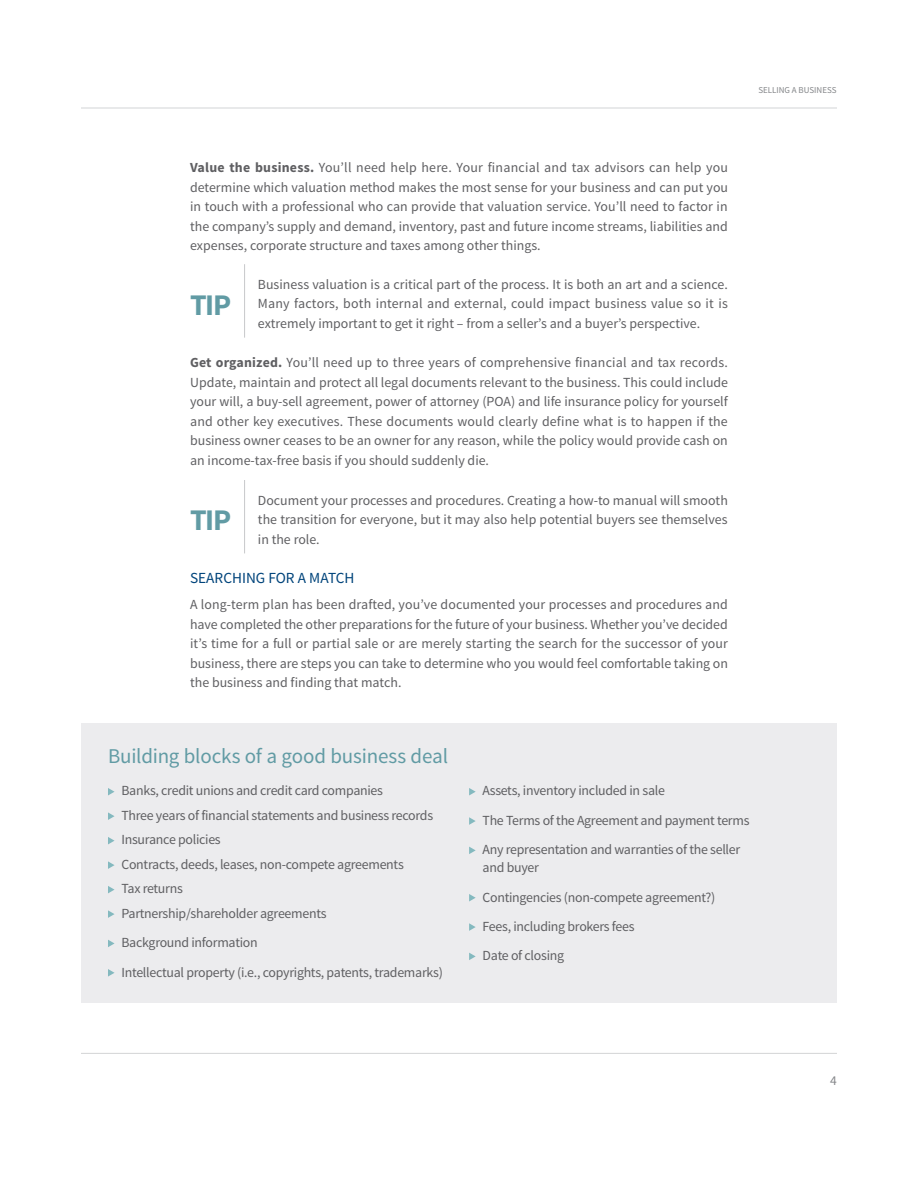
<style>
.page{position:relative;width:918px;height:1188px;background:#fff}
.page>*{position:absolute;margin:0;border:0;box-sizing:border-box;transform-origin:0 0}
.Body_Copy{font:700 30px "Source Sans Pro";letter-spacing:-.045em;color:#619ba4}
.Sidebar_Headline{font:21px "Source Sans Pro";letter-spacing:-.01em;color:#619ba4}
.Subhead_-_1st_Tier{font:15.3px "Source Sans Pro";color:#00447b}
.Body_Copy-2{font:13.8px/19.5px "Source Sans Pro";letter-spacing:-.02em;color:#5f5f62;text-align:justify}
.Subhead_-_1st_Tier-2{font:13.8px/19.5px "Source Sans Pro";color:#5f5f62;text-align:justify}
.t1{font:13.5px "Source Sans Pro";color:#848689}
.t2{font:9px "Source Sans Pro";color:#848689}
.s1{font-weight:700}
</style>
<div class="page">
<hr style="left:81px;top:1053px;width:756px;height:1px;background:#d3d4d6">
<hr style="left:81px;top:108px;width:756px;height:1px;background:#d3d4d6">
<hr style="left:244px;top:264px;width:1px;height:74px;background:#c7c8ca">
<div style="left:81px;top:723px;width:756px;height:280px;background:#ececee"></div>
<svg style="left:108px;top:788px;width:7px;height:7px"></svg>
<svg style="left:108px;top:812px;width:7px;height:8px"></svg>
<svg style="left:108px;top:837px;width:7px;height:7px"></svg>
<svg style="left:108px;top:861px;width:7px;height:8px"></svg>
<svg style="left:108px;top:886px;width:7px;height:7px"></svg>
<svg style="left:108px;top:910px;width:7px;height:8px"></svg>
<svg style="left:108px;top:940px;width:7px;height:7px"></svg>
<svg style="left:108px;top:969px;width:7px;height:8px"></svg>
<svg style="left:469px;top:788px;width:7px;height:7px"></svg>
<svg style="left:469px;top:817px;width:7px;height:8px"></svg>
<svg style="left:469px;top:847px;width:7px;height:7px"></svg>
<svg style="left:469px;top:894px;width:7px;height:8px"></svg>
<svg style="left:469px;top:923px;width:7px;height:8px"></svg>
<svg style="left:469px;top:953px;width:7px;height:7px"></svg>
<hr style="left:244px;top:480px;width:1px;height:73px;background:#c7c8ca">
<p class="t2" style="left:758px;top:85px;width:80px">SELLING A BUSINESS</p>
<p class="Subhead_-_1st_Tier-2" style="left:190px;top:158px;width:540px"><span class="s1">Value the business.</span> You’ll need help here. Your financial and tax advisors can help you determine which valuation method makes the most sense for your business and can put you in touch with a professional who can provide that valuation service. You’ll need to factor in the company’s supply and demand, inventory, past and future income streams, liabilities and expenses, corporate structure and taxes among other things.</p>
<p class="Body_Copy" style="left:190px;top:285px;width:43px">TIP</p>
<p class="Body_Copy-2" style="left:258px;top:275px;width:471px">Business valuation is a critical part of the process. It is both an art and a science.<br>Many factors, both internal and external, could impact business value so it is extremely important to get it right – from a seller’s and a buyer’s perspective.</p>
<p class="Subhead_-_1st_Tier-2" style="left:190px;top:353px;width:540px"><span class="s1">Get organized.</span> You’ll need up to three years of comprehensive financial and tax records.<br>Update, maintain and protect all legal documents relevant to the business. This could include your will, a buy-sell agreement, power of attorney (POA) and life insurance policy for yourself and other key executives. These documents would clearly define what is to happen if the business owner ceases to be an owner for any reason, while the policy would provide cash on an income-tax-free basis if you should suddenly die.</p>
<p class="Body_Copy-2" style="left:258px;top:491px;width:471px">Document your processes and procedures. Creating a how-to manual will smooth the transition for everyone, but it may also help potential buyers see themselves in the role.</p>
<p class="Subhead_-_1st_Tier" style="left:190px;top:568px;width:166px">SEARCHING FOR A MATCH</p>
<p class="Body_Copy-2" style="left:190px;top:595px;width:539px">A long-term plan has been drafted, you’ve documented your processes and procedures and have completed the other preparations for the future of your business. Whether you’ve decided it’s time for a full or partial sale or are merely starting the search for the successor of your business, there are steps you can take to determine who you would feel comfortable taking on the business and finding that match.</p>
<p class="Body_Copy" style="left:190px;top:501px;width:43px">TIP</p>
<p class="Sidebar_Headline" style="left:108px;top:743px;width:342px">Building blocks of a good business deal</p>
<p class="Body_Copy-2" style="left:122px;top:781px;width:263px">Banks, credit unions and credit card companies</p>
<p class="Body_Copy-2" style="left:122px;top:806px;width:313px">Three years of financial statements and business records</p>
<p class="Body_Copy-2" style="left:122px;top:830px;width:101px">Insurance policies</p>
<p class="Body_Copy-2" style="left:122px;top:855px;width:284px">Contracts, deeds, leases, non-compete agreements</p>
<p class="Body_Copy-2" style="left:121px;top:879px;width:63px">Tax returns</p>
<p class="Body_Copy-2" style="left:122px;top:904px;width:207px">Partnership/shareholder agreements</p>
<p class="Body_Copy-2" style="left:121px;top:933px;width:138px">Background information</p>
<p class="Body_Copy-2" style="left:122px;top:962px;width:323px">Intellectual property (i.e., copyrights, patents, trademarks)</p>
<p class="Body_Copy-2" style="left:483px;top:781px;width:184px">Assets, inventory included in sale</p>
<p class="Body_Copy-2" style="left:483px;top:811px;width:268px">The Terms of the Agreement and payment terms</p>
<p class="Body_Copy-2" style="left:483px;top:841px;width:259px;line-height:18px">Any representation and warranties of the seller and buyer</p>
<p class="Body_Copy-2" style="left:483px;top:887px;width:234px">Contingencies (non-compete agreement?)</p>
<p class="Body_Copy-2" style="left:483px;top:917px;width:154px">Fees, including brokers fees</p>
<p class="Body_Copy-2" style="left:483px;top:946px;width:83px">Date of closing</p>
<p class="t1" style="left:830px;top:1072px;width:8px">4</p>
</div>
